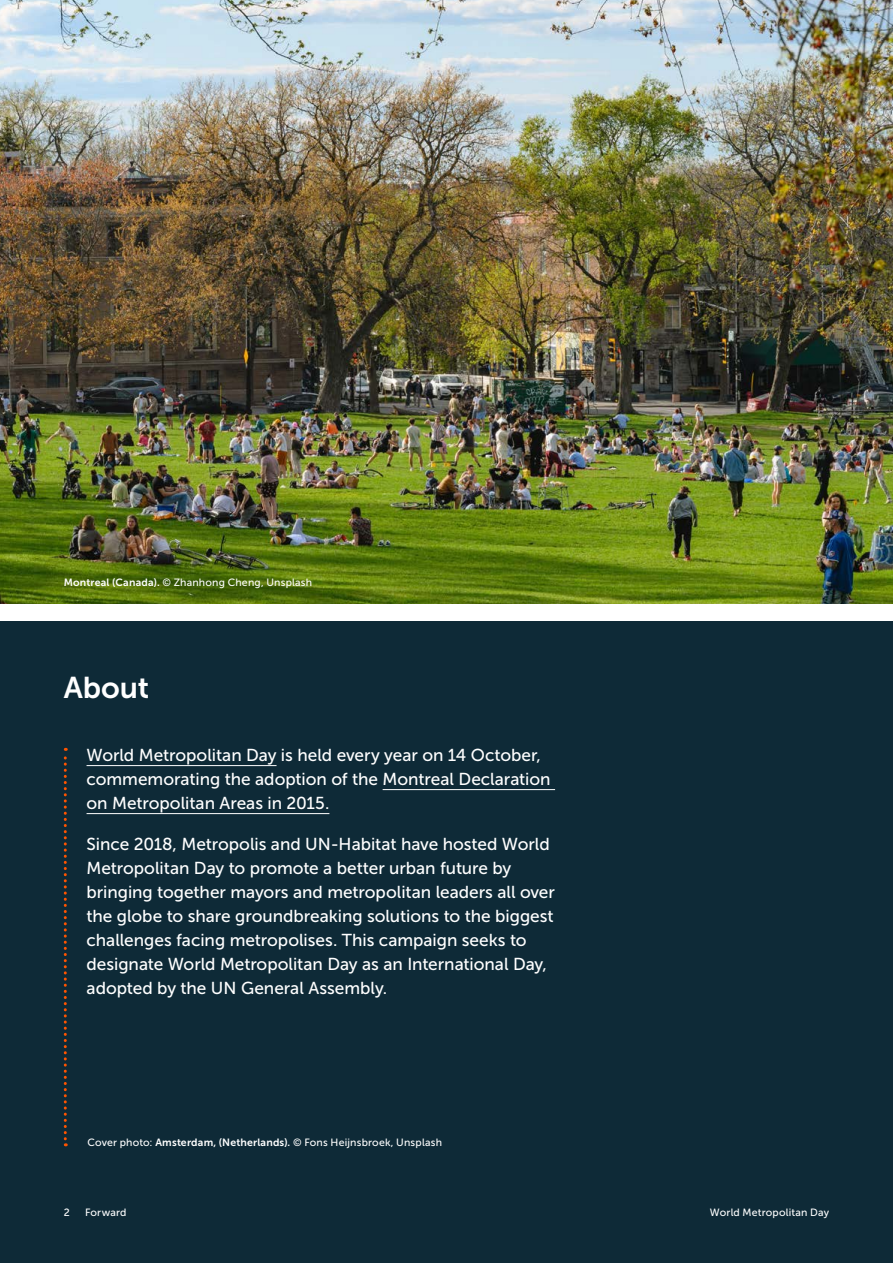
<style>
.page{position:relative;width:893px;height:1263px;background:#fff}
.page>*{position:absolute;margin:0;border:0;box-sizing:border-box;transform-origin:0 0}
.t1{font:30px "Museo Sans 700";letter-spacing:-.005em;color:#fff}
.t2{font:17.25px/24px "Museo Sans 500";color:#fff}
.t3{font:10.5px "Museo Sans 500";letter-spacing:.02em;color:#fff}
.s1{font-family:"Museo Sans 700"}
</style>
<div class="page">
<div style="left:0;top:622px;width:893px;height:641px;background:#0e2a37"></div>
<img style="left:0;top:0;width:893px;height:604px">
<hr style="left:87px;top:765px;width:190px;height:1px;background:#fff">
<hr style="left:383px;top:789px;width:172px;height:1px;background:#fff">
<hr style="left:87px;top:813px;width:242px;height:1px;background:#fff">
<svg style="left:64px;top:748px;width:3px;height:398px"></svg>
<p class="t3" style="left:64px;top:576px;width:250px"><span class="s1">Montreal (Canada).</span> © Zhanhong Cheng, Unsplash</p>
<h1 class="t1" style="left:64px;top:671px;width:87px">About</h1>
<p class="t2" style="left:87px;top:743px;width:466px">World Metropolitan Day is held every year on 14 October, commemorating the adoption of the Montreal Declaration on Metropolitan Areas in 2015.</p>
<p class="t2" style="left:87px;top:832px;width:470px">Since 2018, Metropolis and UN-Habitat have hosted World Metropolitan Day to promote a better urban future by bringing together mayors and metropolitan leaders all over the globe to share groundbreaking solutions to the biggest challenges facing metropolises. This campaign seeks to designate World Metropolitan Day as an International Day, adopted by the UN General Assembly.</p>
<p class="t3" style="left:87px;top:1137px;width:356px">Cover photo: <span class="s1">Amsterdam, (Netherlands).</span> © Fons Heijnsbroek, Unsplash</p>
<p class="t3" style="left:64px;top:1206px;width:8px">2</p>
<p class="t3" style="left:85px;top:1206px;width:43px">Forward</p>
<p class="t3" style="left:710px;top:1206px;width:121px">World Metropolitan Day</p>
</div>
